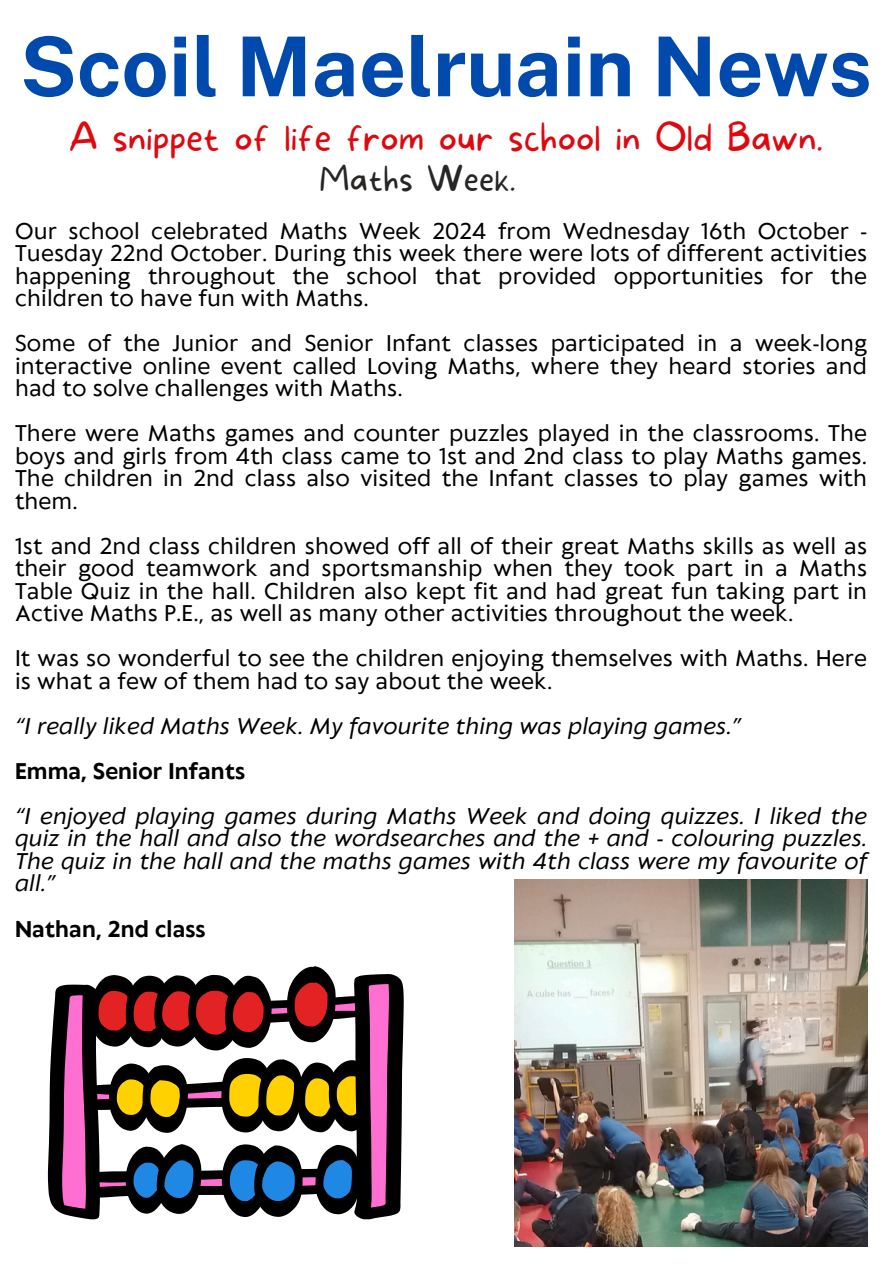
<style>
.page{position:relative;width:894px;height:1264px;background:#fff}
.page>*{position:absolute;margin:0;border:0;box-sizing:border-box;transform-origin:0 0}
.t1{font:700 82.5px "Public Sans";color:#004aad}
.t2{font:100 37.5px "More Sugar";color:#df080f}
.t3{font:100 33.3px "More Sugar";letter-spacing:.01em;color:#282625}
.t4{font:21.3px/22.5px "Klein Text";letter-spacing:.01em;color:#000;text-align:justify}
.t5{font:italic 21.3px/22.5px "Klein Text";letter-spacing:.01em;color:#000;text-align:justify}
.t6{font:700 21.3px "Klein Text";letter-spacing:.01em;color:#000}
</style>
<div class="page">
<img style="left:514px;top:879px;width:352px;height:366px">
<svg style="left:48px;top:966px;width:355px;height:253px"></svg>
<h3 class="t1" style="left:20px;top:18px;width:853px">Scoil Maelruain News</h3>
<p class="t2" style="left:69px;top:116px;width:755px">A snippet of life from our school in Old Bawn.</p>
<h2 class="t3" style="left:319px;top:159px;width:197px">Maths Week.</h2>
<p class="t4" style="left:15px;top:221px;width:853px">Our school celebrated Maths Week 2024 from Wednesday 16th October - Tuesday 22nd October. During this week there were lots of different activities happening throughout the school that provided opportunities for the children to have fun with Maths.</p>
<p class="t4" style="left:15px;top:334px;width:853px">Some of the Junior and Senior Infant classes participated in a week-long interactive online event called Loving Maths, where they heard stories and had to solve challenges with Maths.</p>
<p class="t4" style="left:15px;top:424px;width:853px">There were Maths games and counter puzzles played in the classrooms. The boys and girls from 4th class came to 1st and 2nd class to play Maths games.<br>The children in 2nd class also visited the Infant classes to play games with them.</p>
<p class="t4" style="left:15px;top:536px;width:853px">1st and 2nd class children showed off all of their great Maths skills as well as their good teamwork and sportsmanship when they took part in a Maths Table Quiz in the hall. Children also kept fit and had great fun taking part in Active Maths P.E., as well as many other activities throughout the week.</p>
<p class="t4" style="left:15px;top:649px;width:853px">It was so wonderful to see the children enjoying themselves with Maths. Here is what a few of them had to say about the week.</p>
<h4 class="t5" style="left:15px;top:716px;width:727px">“I really liked Maths Week. My favourite thing was playing games.”</h4>
<p class="t6" style="left:15px;top:760px;width:232px">Emma, Senior Infants</p>
<h4 class="t5" style="left:15px;top:806px;width:853px">“I enjoyed playing games during Maths Week and doing quizzes. I liked the quiz in the hall and also the wordsearches and the + and - colouring puzzles.<br>The quiz in the hall and the maths games with 4th class were my favourite of all.”</h4>
<p class="t6" style="left:15px;top:917px;width:192px">Nathan, 2nd class</p>
</div>
